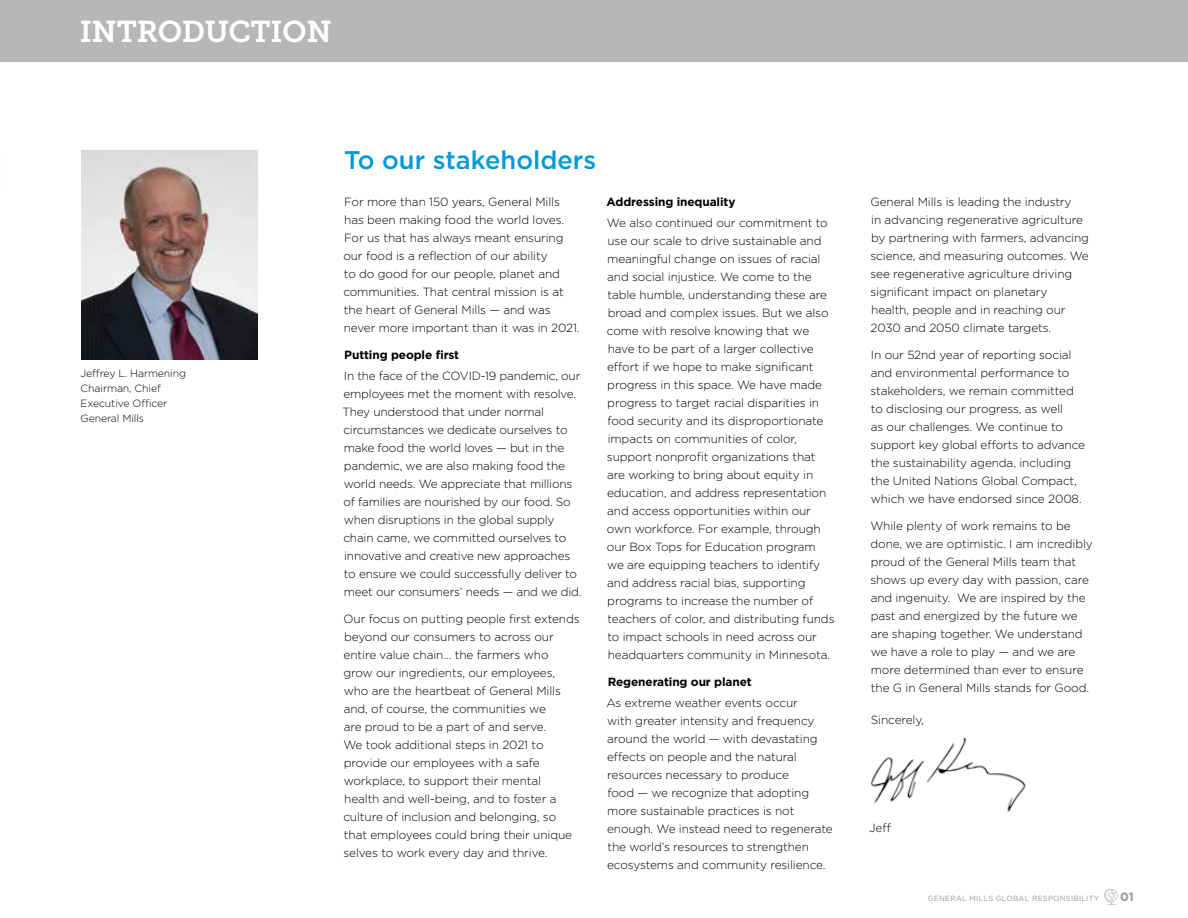
<style>
.page{position:relative;width:1188px;height:918px;background:#fff}
.page>*{position:absolute;margin:0;border:0;box-sizing:border-box;transform-origin:0 0}
.t1{font:30px "Museo Slab 700";letter-spacing:-.015em;color:#fff}
.t2{font:500 25.5px "Gotham";color:#0099d9}
.t3{font:700 12px "Gotham";color:#98989a}
.t4{font:300 11.85px/18px "Gotham";letter-spacing:-.01em;color:#000}
.t5{font:700 11.85px "Gotham";letter-spacing:-.01em;color:#000}
.t6{font:300 10.5px/15px "Gotham";letter-spacing:-.01em;color:#000}
.t7{font:7.5px "Gotham";letter-spacing:.03em;color:#98989a}
</style>
<div class="page">
<img style="left:81px;top:151px;width:176px;height:209px">
<div style="left:0;top:0;width:1188px;height:62px;background:#b7b7b8"></div>
<img style="left:871px;top:737px;width:155px;height:75px">
<svg style="left:1104px;top:888px;width:14px;height:17px"></svg>
<h1 class="t1" style="left:80px;top:15px;width:253px">INTRODUCTION</h1>
<p class="t6" style="left:81px;top:365px;width:107px">Jeffrey L. Harmening<br>Chairman, Chief<br>Executive Officer<br>General Mills</p>
<h2 class="t2" style="left:344px;top:143px;width:253px">To our stakeholders</h2>
<p class="t4" style="left:343px;top:193px;width:238px">For more than 150 years, General Mills has been making food the world loves.<br>For us that has always meant ensuring our food is a reflection of our ability<br>to do good for our people, planet and communities. That central mission is at the heart of General Mills — and was never more important than it was in 2021.</p>
<p class="t5" style="left:344px;top:347px;width:116px">Putting people first</p>
<p class="t4" style="left:343px;top:367px;width:241px">In the face of the COVID-19 pandemic, our employees met the moment with resolve.<br>They understood that under normal circumstances we dedicate ourselves to make food the world loves — but in the pandemic, we are also making food the world needs. We appreciate that millions of families are nourished by our food. So when disruptions in the global supply chain came, we committed ourselves to innovative and creative new approaches to ensure we could successfully deliver to meet our consumers’ needs — and we did.</p>
<p class="t4" style="left:343px;top:610px;width:238px">Our focus on putting people first extends beyond our consumers to across our entire value chain… the farmers who grow our ingredients, our employees, who are the heartbeat of General Mills and, of course, the communities we<br>are proud to be a part of and serve.<br>We took additional steps in 2021 to provide our employees with a safe workplace, to support their mental<br>health and well-being, and to foster a culture of inclusion and belonging, so that employees could bring their unique selves to work every day and thrive.</p>
<p class="t5" style="left:607px;top:194px;width:130px">Addressing inequality</p>
<p class="t4" style="left:607px;top:214px;width:229px">We also continued our commitment to use our scale to drive sustainable and meaningful change on issues of racial and social injustice. We come to the table humble, understanding these are broad and complex issues. But we also come with resolve knowing that we have to be part of a larger collective effort if we hope to make significant progress in this space. We have made progress to target racial disparities in food security and its disproportionate impacts on communities of color, support nonprofit organizations that are working to bring about equity in education, and address representation and access opportunities within our own workforce. For example, through our Box Tops for Education program we are equipping teachers to identify and address racial bias, supporting programs to increase the number of teachers of color, and distributing funds to impact schools in need across our headquarters community in Minnesota.</p>
<p class="t5" style="left:608px;top:674px;width:145px">Regenerating our planet</p>
<p class="t4" style="left:606px;top:694px;width:228px">As extreme weather events occur<br>with greater intensity and frequency around the world — with devastating effects on people and the natural resources necessary to produce<br>food — we recognize that adopting more sustainable practices is not enough. We instead need to regenerate the world’s resources to strengthen ecosystems and community resilience.</p>
<p class="t4" style="left:870px;top:193px;width:220px">General Mills is leading the industry<br>in advancing regenerative agriculture by partnering with farmers, advancing science, and measuring outcomes. We see regenerative agriculture driving significant impact on planetary<br>health, people and in reaching our 2030 and 2050 climate targets.</p>
<p class="t4" style="left:870px;top:346px;width:216px">In our 52nd year of reporting social and environmental performance to stakeholders, we remain committed to disclosing our progress, as well<br>as our challenges. We continue to support key global efforts to advance the sustainability agenda, including the United Nations Global Compact, which we have endorsed since 2008.</p>
<p class="t4" style="left:870px;top:517px;width:224px">While plenty of work remains to be done, we are optimistic. I am incredibly proud of the General Mills team that shows up every day with passion, care and ingenuity. We are inspired by the past and energized by the future we are shaping together. We understand we have a role to play — and we are more determined than ever to ensure the G in General Mills stands for Good.</p>
<p class="t4" style="left:871px;top:710px;width:55px">Sincerely,</p>
<p class="t4" style="left:869px;top:818px;width:23px">Jeff</p>
<p class="t7" style="left:928px;top:893px;width:173px">GENERAL MILLS GLOBAL RESPONSIBILITY</p>
<p class="t3" style="left:1120px;top:889px;width:15px">01</p>
</div>
